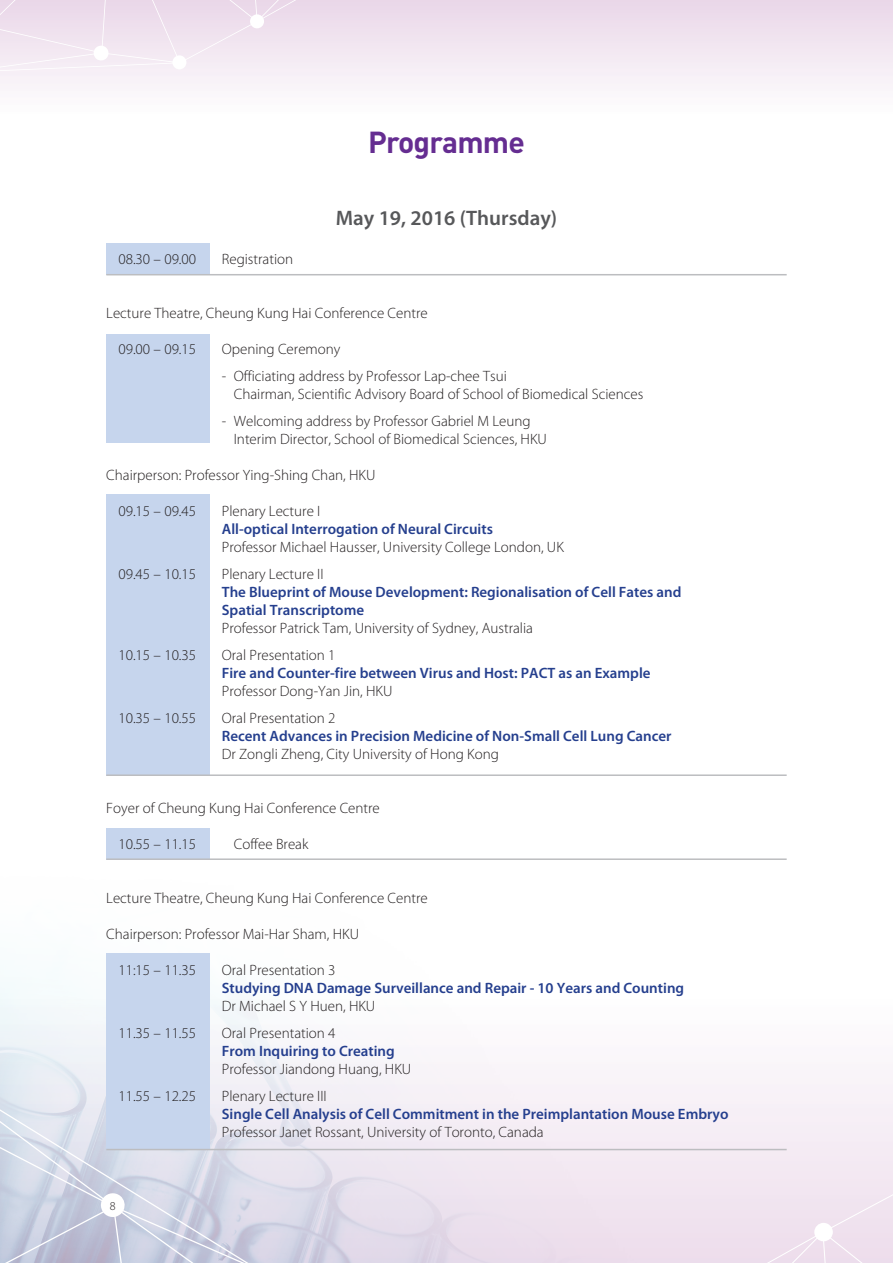
<style>
.page{position:relative;width:893px;height:1263px;background:#fff}
.page>*{position:absolute;margin:0;border:0;box-sizing:border-box;transform-origin:0 0}
.t1{font:700 30px "DIN";letter-spacing:-.025em;color:#652d91}
.t2{font:600 21px "Myriad Pro";color:#57585a}
.t3{font:300 15px/18px "Myriad Pro";color:#231f20}
.t4{font:600 15px/18px "Myriad Pro";color:#253f8e}
.t5{font:300 12px "Myriad Pro";color:#231f20}
</style>
<div class="page">
<div style="left:0;top:0;width:893px;height:180px;background:linear-gradient(to bottom,#ecdbeb,#fff)"></div>
<svg style="left:0;top:1101px;width:262px;height:162px;background:#d2d6e4"></svg>
<div style="left:744px;top:1160px;width:149px;height:103px;background:#f0e4ef"></div>
<svg style="left:0;top:0;width:319px;height:72px;background:#f0e4ef"></svg>
<div style="left:106px;top:954px;width:103px;height:196px;background:#c6d5ed"></div>
<hr style="left:106px;top:1149px;width:681px;height:1px;background:#bcbdc0">
<div style="left:106px;top:244px;width:103px;height:31px;background:#c6d5ed"></div>
<div style="left:106px;top:334px;width:103px;height:108px;background:#c6d5ed"></div>
<div style="left:106px;top:828px;width:103px;height:32px;background:#c6d5ed"></div>
<div style="left:106px;top:494px;width:103px;height:282px;background:#c6d5ed"></div>
<hr style="left:106px;top:274px;width:681px;height:1px;background:#bcbdc0">
<hr style="left:106px;top:858px;width:681px;height:2px;background:#bcbdc0">
<hr style="left:106px;top:774px;width:681px;height:2px;background:#bcbdc0">
<h1 class="t1" style="left:368px;top:123px;width:158px">Programme</h1>
<p class="t3" style="left:118px;top:250px;width:79px">08.30 – 09.00</p>
<p class="t3" style="left:222px;top:250px;width:73px">Registration</p>
<h2 class="t2" style="left:336px;top:206px;width:223px">May 19, 2016 (Thursday)</h2>
<p class="t3" style="left:106px;top:304px;width:323px">Lecture Theatre, Cheung Kung Hai Conference Centre</p>
<p class="t3" style="left:118px;top:340px;width:79px">09.00 – 09.15</p>
<p class="t3" style="left:222px;top:340px;width:120px">Opening Ceremony</p>
<p class="t3" style="left:234px;top:367px;width:411px;text-indent:-12px">- Officiating address by Professor Lap-chee Tsui<br>Chairman, Scientific Advisory Board of School of Biomedical Sciences</p>
<p class="t3" style="left:234px;top:412px;width:315px;text-indent:-12px">- Welcoming address by Professor Gabriel M Leung<br>Interim Director, School of Biomedical Sciences, HKU</p>
<p class="t3" style="left:106px;top:466px;width:271px">Chairperson: Professor Ying-Shing Chan, HKU</p>
<p class="t3" style="left:118px;top:502px;width:79px">09.15 – 09.45</p>
<p class="t3" style="left:222px;top:502px;width:100px">Plenary Lecture I</p>
<p class="t4" style="left:222px;top:520px;width:273px">All-optical Interrogation of Neural Circuits</p>
<p class="t3" style="left:222px;top:538px;width:343px">Professor Michael Hausser, University College London, UK</p>
<p class="t3" style="left:118px;top:565px;width:79px">09.45 – 10.15</p>
<p class="t3" style="left:222px;top:565px;width:103px">Plenary Lecture II</p>
<p class="t4" style="left:222px;top:583px;width:461px">The Blueprint of Mouse Development: Regionalisation of Cell Fates and<br>Spatial Transcriptome</p>
<p class="t3" style="left:222px;top:619px;width:313px">Professor Patrick Tam, University of Sydney, Australia</p>
<p class="t3" style="left:118px;top:646px;width:79px">10.15 – 10.35</p>
<p class="t3" style="left:222px;top:646px;width:115px">Oral Presentation 1</p>
<p class="t4" style="left:222px;top:664px;width:430px">Fire and Counter-fire between Virus and Host: PACT as an Example</p>
<p class="t3" style="left:222px;top:682px;width:172px">Professor Dong-Yan Jin, HKU</p>
<p class="t3" style="left:118px;top:709px;width:79px">10.35 – 10.55</p>
<p class="t3" style="left:222px;top:709px;width:115px">Oral Presentation 2</p>
<p class="t4" style="left:222px;top:727px;width:451px">Recent Advances in Precision Medicine of Non-Small Cell Lung Cancer</p>
<p class="t3" style="left:222px;top:745px;width:279px">Dr Zongli Zheng, City University of Hong Kong</p>
<p class="t3" style="left:106px;top:799px;width:275px">Foyer of Cheung Kung Hai Conference Centre</p>
<p class="t3" style="left:118px;top:835px;width:79px">10.55 – 11.15</p>
<p class="t3" style="left:234px;top:835px;width:76px">Coffee Break</p>
<p class="t3" style="left:106px;top:889px;width:323px">Lecture Theatre, Cheung Kung Hai Conference Centre</p>
<p class="t3" style="left:106px;top:925px;width:254px">Chairperson: Professor Mai-Har Sham, HKU</p>
<p class="t3" style="left:118px;top:961px;width:79px">11:15 – 11.35</p>
<p class="t3" style="left:222px;top:961px;width:115px">Oral Presentation 3</p>
<p class="t4" style="left:222px;top:979px;width:464px">Studying DNA Damage Surveillance and Repair - 10 Years and Counting</p>
<p class="t3" style="left:222px;top:997px;width:155px">Dr Michael S Y Huen, HKU</p>
<p class="t3" style="left:118px;top:1024px;width:79px">11.35 – 11.55</p>
<p class="t3" style="left:222px;top:1024px;width:115px">Oral Presentation 4</p>
<p class="t4" style="left:222px;top:1042px;width:174px">From Inquiring to Creating</p>
<p class="t3" style="left:222px;top:1060px;width:191px">Professor Jiandong Huang, HKU</p>
<p class="t3" style="left:118px;top:1087px;width:79px">11.55 – 12.25</p>
<p class="t3" style="left:222px;top:1087px;width:106px">Plenary Lecture III</p>
<p class="t4" style="left:222px;top:1105px;width:508px">Single Cell Analysis of Cell Commitment in the Preimplantation Mouse Embryo</p>
<p class="t3" style="left:222px;top:1123px;width:323px">Professor Janet Rossant, University of Toronto, Canada</p>
<p class="t5" style="left:110px;top:1199px;width:7px">8</p>
</div>
